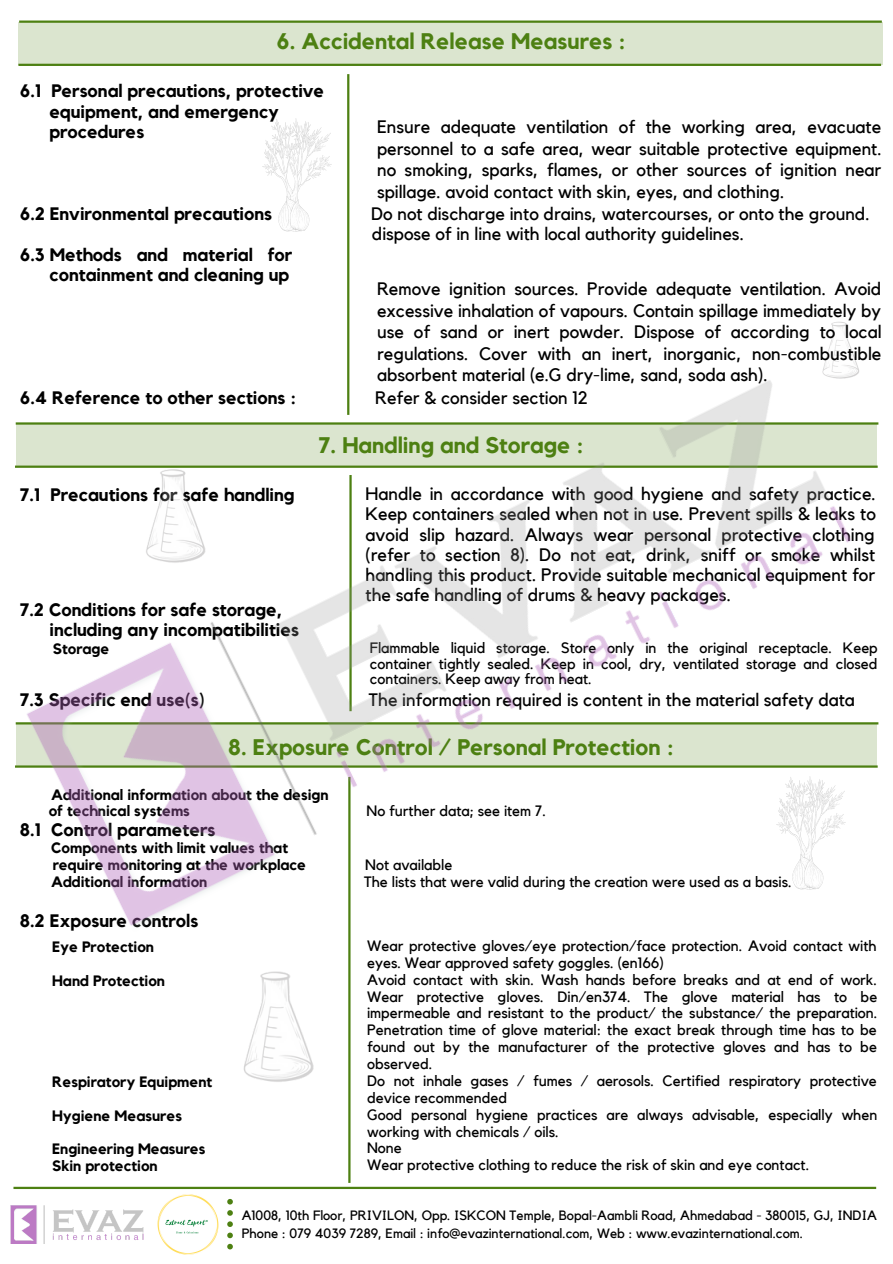
<style>
.page{position:relative;width:893px;height:1264px;background:#fff}
.page>*{position:absolute;margin:0;border:0;box-sizing:border-box;transform-origin:0 0}
.t1{font:700 22.5px "Kollektif";color:#4d8012}
.t2{font:18px/21.3px "Kollektif";color:#000;text-align:justify}
.t3{font:700 18px "Kollektif";color:#000}
.t4{font:15px/16.8px "Kollektif";color:#000}
.t5{font:700 15px "Kollektif";color:#000}
.t6{font:13.5px "Kollektif";color:#000}
</style>
<div class="page">
<hr style="left:347px;top:74px;width:2px;height:341px;background:#4d8012">
<hr style="left:348px;top:777px;width:2px;height:405px;background:#4d8012">
<hr style="left:19px;top:21px;width:862px;height:2px;background:#4d8012">
<div style="left:18px;top:23px;width:864px;height:42px;background:#dbe5cf"></div>
<hr style="left:18px;top:64px;width:863px;height:2px;background:#4d8012">
<img style="left:10px;top:1205px;width:134px;height:37px">
<svg style="left:227px;top:1199px;width:6px;height:50px"></svg>
<img style="left:157px;top:1194px;width:62px;height:60px">
<hr style="left:13px;top:1186px;width:863px;height:2px;background:#4d8012">
<img style="left:243px;top:992px;width:71px;height:90px">
<img style="left:262px;top:119px;width:69px;height:112px">
<img style="left:15px;top:269px;width:864px;height:723px">
<p class="t1" style="left:276px;top:31px;width:350px">6. Accidental Release Measures :</p>
<p class="t3" style="left:20px;top:82px;width:306px">6.1 Personal precautions, protective</p>
<p class="t3" style="left:49px;top:103px;width:231px">equipment, and emergency</p>
<p class="t3" style="left:49px;top:123px;width:96px">procedures</p>
<p class="t2" style="left:377px;top:117px;width:506px">Ensure adequate ventilation of the working area, evacuate personnel to a safe area, wear suitable protective equipment. no smoking, sparks, flames, or other sources of ignition near spillage. avoid contact with skin, eyes, and clothing.</p>
<p class="t3" style="left:20px;top:205px;width:254px">6.2 Environmental precautions</p>
<p class="t2" style="left:371px;top:204px;width:500px">Do not discharge into drains, watercourses, or onto the ground.</p>
<p class="t2" style="left:372px;top:224px;width:373px">dispose of in line with local authority guidelines.</p>
<p class="t3" style="left:20px;top:246px;width:274px">6.3 Methods and material for</p>
<p class="t3" style="left:49px;top:267px;width:241px">containment and cleaning up</p>
<p class="t2" style="left:377px;top:279px;width:506px">Remove ignition sources. Provide adequate ventilation. Avoid excessive inhalation of vapours. Contain spillage immediately by use of sand or inert powder. Dispose of according to local regulations. Cover with an inert, inorganic, non-combustible absorbent material (e.G dry-lime, sand, soda ash).</p>
<p class="t3" style="left:20px;top:389px;width:278px">6.4 Reference to other sections :</p>
<p class="t2" style="left:375px;top:388px;width:214px">Refer &amp; consider section 12</p>
<p class="t1" style="left:318px;top:434px;width:267px">7. Handling and Storage :</p>
<p class="t3" style="left:20px;top:486px;width:276px">7.1 Precautions for safe handling</p>
<p class="t2" style="left:365px;top:484px;width:512px;line-height:20.2px">Handle in accordance with good hygiene and safety practice.<br>Keep containers sealed when not in use. Prevent spills &amp; leaks to avoid slip hazard. Always wear personal protective clothing (refer to section 8). Do not eat, drink, sniff or smoke whilst handling this product. Provide suitable mechanical equipment for the safe handling of drums &amp; heavy packages.</p>
<p class="t3" style="left:20px;top:601px;width:264px">7.2 Conditions for safe storage,</p>
<p class="t3" style="left:49px;top:621px;width:251px">including any incompatibilities</p>
<p class="t5" style="left:53px;top:641px;width:58px">Storage</p>
<p class="t3" style="left:20px;top:691px;width:186px">7.3 Specific end use(s)</p>
<p class="t2" style="left:369px;top:690px;width:487px">The information required is content in the material safety data</p>
<p class="t1" style="left:228px;top:736px;width:447px">8. Exposure Control / Personal Protection :</p>
<p class="t5" style="left:51px;top:787px;width:279px">Additional information about the design</p>
<p class="t5" style="left:49px;top:804px;width:143px">of technical systems</p>
<p class="t4" style="left:366px;top:803px;width:181px">No further data; see item 7.</p>
<p class="t3" style="left:20px;top:821px;width:197px">8.1 Control parameters</p>
<p class="t5" style="left:51px;top:841px;width:238px">Components with limit values that</p>
<p class="t5" style="left:53px;top:857px;width:255px">require monitoring at the workplace</p>
<p class="t4" style="left:365px;top:857px;width:89px">Not available</p>
<p class="t5" style="left:51px;top:874px;width:158px">Additional information</p>
<p class="t4" style="left:364px;top:873px;width:429px">The lists that were valid during the creation were used as a basis.</p>
<p class="t3" style="left:20px;top:912px;width:180px">8.2 Exposure controls</p>
<p class="t4" style="left:370px;top:640px;width:509px;line-height:15.8px;text-align:justify">Flammable liquid storage. Store only in the original receptacle. Keep container tightly sealed. Keep in cool, dry, ventilated storage and closed containers. Keep away from heat.</p>
<p class="t5" style="left:52px;top:939px;width:103px">Eye Protection</p>
<p class="t5" style="left:52px;top:973px;width:114px">Hand Protection</p>
<p class="t5" style="left:52px;top:1074px;width:161px">Respiratory Equipment</p>
<p class="t5" style="left:52px;top:1108px;width:131px">Hygiene Measures</p>
<p class="t5" style="left:52px;top:1142px;width:155px">Engineering Measures</p>
<p class="t5" style="left:52px;top:1158px;width:107px">Skin protection</p>
<p class="t4" style="left:367px;top:937px;width:511px">Wear protective gloves/eye protection/face protection. Avoid contact with eyes. Wear approved safety goggles. (en166)</p>
<p class="t4" style="left:367px;top:971px;width:512px;text-align:justify">Avoid contact with skin. Wash hands before breaks and at end of work.<br>Wear protective gloves. Din/en374. The glove material has to be impermeable and resistant to the product/ the substance/ the preparation.<br>Penetration time of glove material: the exact break through time has to be found out by the manufacturer of the protective gloves and has to be observed.</p>
<p class="t4" style="left:367px;top:1072px;width:511px">Do not inhale gases / fumes / aerosols. Certified respiratory protective device recommended</p>
<p class="t4" style="left:367px;top:1106px;width:511px">Good personal hygiene practices are always advisable, especially when working with chemicals / oils.</p>
<p class="t4" style="left:367px;top:1140px;width:36px">None</p>
<p class="t4" style="left:367px;top:1157px;width:443px">Wear protective clothing to reduce the risk of skin and eye contact.</p>
<p class="t6" style="left:242px;top:1208px;width:636px">A1008, 10th Floor, PRIVILON, Opp. ISKCON Temple, Bopal-Aambli Road, Ahmedabad - 380015, GJ, INDIA</p>
<p class="t6" style="left:242px;top:1226px;width:562px">Phone : 079 4039 7289, Email : info@evazinternational.com, Web : www.evazinternational.com.</p>
</div>
